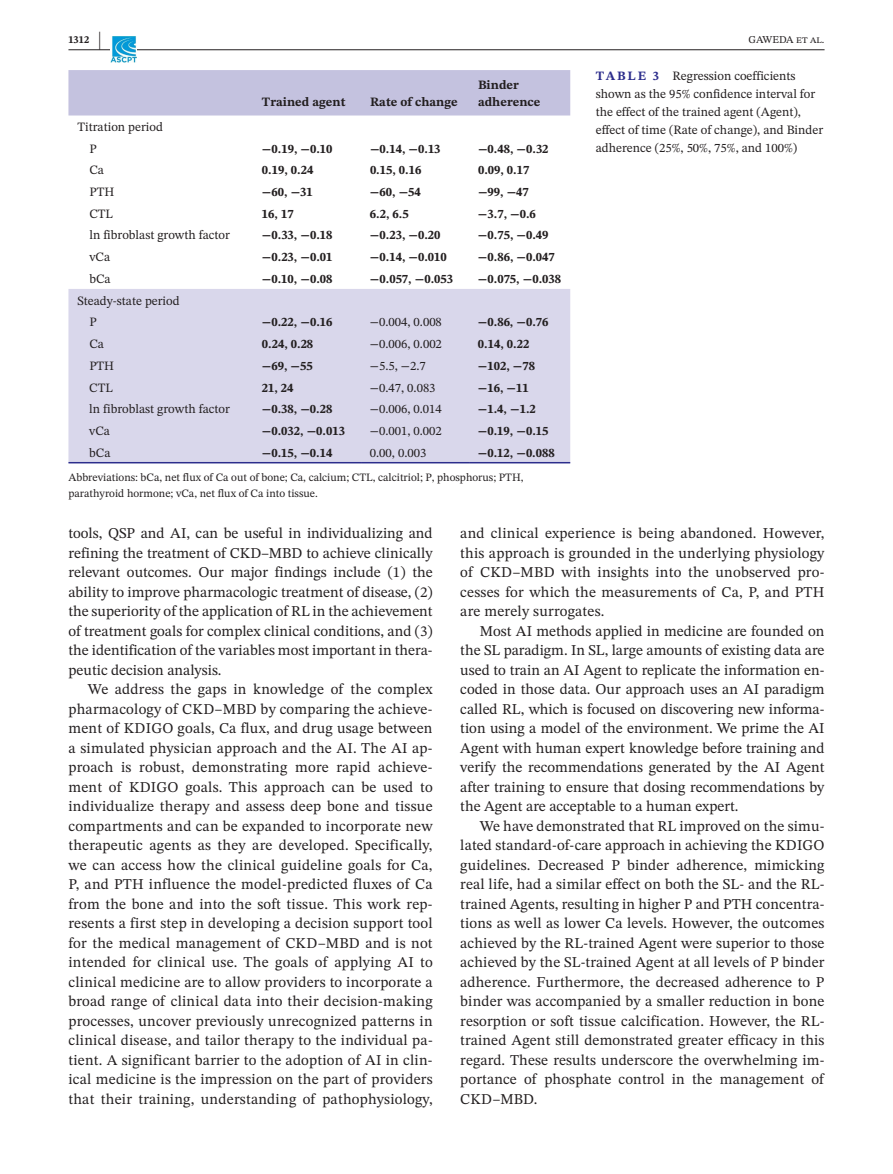
<style>
.page{position:relative;width:893px;height:1174px;background:#fff}
.page>*{position:absolute;margin:0;border:0;box-sizing:border-box;transform-origin:0 0}
.t1{font:15px/19.5px "STIX Two Text";letter-spacing:.01em;color:#231f20;text-align:justify}
.t2{font:700 12.75px/17.2px "STIX Two Text";color:#231f20}
.t3{font:12.75px/18px "STIX Two Text";color:#231f20}
.t4{font:11.25px/15.8px "STIX Two Text";color:#231f20}
.t5{font:10.5px "STIX Two Text";color:#231f20}
.t6{font:700 10.5px "STIX Two Text";color:#231f20}
.s1{font-size:21px}
.s2{font-weight:700;color:#2c2d8c}
</style>
<div class="page">
<hr style="left:68px;top:49px;width:756px;height:1px;background:#231f20">
<img style="left:111px;top:37px;width:25px;height:25px">
<div style="left:68px;top:70px;width:502px;height:45px;background:#c4c2df"></div>
<div style="left:68px;top:289px;width:502px;height:173px;background:#d9d7eb"></div>
<hr style="left:68px;top:462px;width:185px;height:1px;background:#2c2d8c">
<hr style="left:253px;top:462px;width:108px;height:1px;background:#2c2d8c">
<hr style="left:361px;top:462px;width:108px;height:1px;background:#2c2d8c">
<hr style="left:469px;top:462px;width:101px;height:1px;background:#2c2d8c">
<p class="t6" style="left:68px;top:32px;width:34px">1312 <span class="s1">|</span></p>
<p class="t5" style="left:749px;top:32px;width:77px">GAWEDA et al.</p>
<p class="t3" style="left:89px;top:116px;width:75px;line-height:21.8px;text-indent:-12px">Titration period<br>P</p>
<p class="t2" style="left:262px;top:94px;width:85px">Trained agent</p>
<p class="t2" style="left:370px;top:94px;width:89px">Rate of change</p>
<p class="t2" style="left:478px;top:76px;width:64px">Binder adherence</p>
<p class="t2" style="left:262px;top:140px;width:72px">−0.19, −0.10</p>
<p class="t2" style="left:370px;top:140px;width:72px">−0.14, −0.13</p>
<p class="t2" style="left:478px;top:140px;width:72px">−0.48, −0.32</p>
<p class="t3" style="left:89px;top:161px;width:16px">Ca</p>
<p class="t2" style="left:262px;top:162px;width:53px">0.19, 0.24</p>
<p class="t2" style="left:370px;top:162px;width:53px">0.15, 0.16</p>
<p class="t2" style="left:478px;top:162px;width:53px">0.09, 0.17</p>
<p class="t3" style="left:89px;top:183px;width:26px">PTH</p>
<p class="t2" style="left:262px;top:183px;width:52px">−60, −31</p>
<p class="t2" style="left:370px;top:183px;width:52px">−60, −54</p>
<p class="t2" style="left:478px;top:183px;width:52px">−99, −47</p>
<p class="t3" style="left:89px;top:204px;width:25px">CTL</p>
<p class="t2" style="left:262px;top:205px;width:33px">16, 17</p>
<p class="t2" style="left:370px;top:205px;width:40px">6.2, 6.5</p>
<p class="t2" style="left:478px;top:205px;width:59px">−3.7, −0.6</p>
<p class="t3" style="left:89px;top:226px;width:142px">ln fibroblast growth factor</p>
<p class="t2" style="left:262px;top:227px;width:72px">−0.33, −0.18</p>
<p class="t2" style="left:370px;top:227px;width:72px">−0.23, −0.20</p>
<p class="t2" style="left:478px;top:227px;width:72px">−0.75, −0.49</p>
<p class="t3" style="left:89px;top:248px;width:22px">vCa</p>
<p class="t2" style="left:262px;top:249px;width:72px">−0.23, −0.01</p>
<p class="t2" style="left:370px;top:249px;width:78px">−0.14, −0.010</p>
<p class="t2" style="left:478px;top:249px;width:78px">−0.86, −0.047</p>
<p class="t3" style="left:89px;top:270px;width:23px">bCa</p>
<p class="t2" style="left:262px;top:270px;width:72px">−0.10, −0.08</p>
<p class="t2" style="left:370px;top:270px;width:85px">−0.057, −0.053</p>
<p class="t2" style="left:478px;top:270px;width:85px">−0.075, −0.038</p>
<p class="t3" style="left:89px;top:289px;width:92px;line-height:21.8px;text-indent:-12px">Steady-state period<br>P</p>
<p class="t2" style="left:262px;top:314px;width:72px">−0.22, −0.16</p>
<p class="t3" style="left:370px;top:313px;width:74px">−0.004, 0.008</p>
<p class="t2" style="left:478px;top:314px;width:72px">−0.86, −0.76</p>
<p class="t3" style="left:89px;top:335px;width:16px">Ca</p>
<p class="t2" style="left:262px;top:335px;width:53px">0.24, 0.28</p>
<p class="t3" style="left:370px;top:335px;width:74px">−0.006, 0.002</p>
<p class="t2" style="left:478px;top:335px;width:53px">0.14, 0.22</p>
<p class="t3" style="left:89px;top:356px;width:26px">PTH</p>
<p class="t2" style="left:262px;top:357px;width:52px">−69, −55</p>
<p class="t3" style="left:370px;top:356px;width:57px">−5.5, −2.7</p>
<p class="t2" style="left:478px;top:357px;width:59px">−102, −78</p>
<p class="t3" style="left:89px;top:378px;width:25px">CTL</p>
<p class="t2" style="left:262px;top:379px;width:33px">21, 24</p>
<p class="t3" style="left:370px;top:378px;width:67px">−0.47, 0.083</p>
<p class="t2" style="left:478px;top:379px;width:52px">−16, −11</p>
<p class="t3" style="left:89px;top:400px;width:142px">ln fibroblast growth factor</p>
<p class="t2" style="left:262px;top:401px;width:72px">−0.38, −0.28</p>
<p class="t3" style="left:370px;top:400px;width:74px">−0.006, 0.014</p>
<p class="t2" style="left:478px;top:401px;width:59px">−1.4, −1.2</p>
<p class="t3" style="left:89px;top:421px;width:22px">vCa</p>
<p class="t2" style="left:262px;top:422px;width:85px">−0.032, −0.013</p>
<p class="t3" style="left:370px;top:421px;width:74px">−0.001, 0.002</p>
<p class="t2" style="left:478px;top:422px;width:72px">−0.19, −0.15</p>
<p class="t3" style="left:89px;top:443px;width:23px">bCa</p>
<p class="t2" style="left:262px;top:444px;width:72px">−0.15, −0.14</p>
<p class="t3" style="left:370px;top:443px;width:58px">0.00, 0.003</p>
<p class="t2" style="left:478px;top:444px;width:78px">−0.12, −0.088</p>
<p class="t4" style="left:68px;top:470px;width:457px">Abbreviations: bCa, net flux of Ca out of bone; Ca, calcium; CTL, calcitriol; P, phosphorus; PTH, parathyroid hormone; vCa, net flux of Ca into tissue.</p>
<p class="t3" style="left:596px;top:66px;width:229px"><span class="s2">TABLE 3</span> Regression coefficients shown as the 95% confidence interval for the effect of the trained agent (Agent), effect of time (Rate of change), and Binder adherence (25%, 50%, 75%, and 100%)</p>
<p class="t1" style="left:68px;top:523px;width:366px">tools, QSP and AI, can be useful in individualizing and refining the treatment of CKD–MBD to achieve clinically relevant outcomes. Our major findings include (1) the ability to improve pharmacologic treatment of disease, (2) the superiority of the application of RL in the achievement of treatment goals for complex clinical conditions, and (3) the identification of the variables most important in thera&shy;peutic decision analysis.</p>
<p class="t1" style="left:68px;top:679px;width:366px;text-indent:20px">We address the gaps in knowledge of the complex pharmacology of CKD–MBD by comparing the achieve&shy;ment of KDIGO goals, Ca flux, and drug usage between a simulated physician approach and the AI. The AI ap&shy;proach is robust, demonstrating more rapid achieve&shy;ment of KDIGO goals. This approach can be used to individualize therapy and assess deep bone and tissue compartments and can be expanded to incorporate new therapeutic agents as they are developed. Specifically, we can access how the clinical guideline goals for Ca, P, and PTH influence the model-predicted fluxes of Ca from the bone and into the soft tissue. This work rep&shy;resents a first step in developing a decision support tool for the medical management of CKD–MBD and is not intended for clinical use. The goals of applying AI to clinical medicine are to allow providers to incorporate a broad range of clinical data into their decision-making processes, uncover previously unrecognized patterns in clinical disease, and tailor therapy to the individual pa&shy;tient. A significant barrier to the adoption of AI in clin&shy;ical medicine is the impression on the part of providers that their training, understanding of pathophysiology,</p>
<p class="t1" style="left:460px;top:523px;width:366px">and clinical experience is being abandoned. However, this approach is grounded in the underlying physiology of CKD–MBD with insights into the unobserved pro&shy;cesses for which the measurements of Ca, P, and PTH are merely surrogates.</p>
<p class="t1" style="left:460px;top:621px;width:366px;text-indent:19px">Most AI methods applied in medicine are founded on the SL paradigm. In SL, large amounts of existing data are used to train an AI Agent to replicate the information en&shy;coded in those data. Our approach uses an AI paradigm called RL, which is focused on discovering new informa&shy;tion using a model of the environment. We prime the AI Agent with human expert knowledge before training and verify the recommendations generated by the AI Agent after training to ensure that dosing recommendations by the Agent are acceptable to a human expert.</p>
<p class="t1" style="left:460px;top:816px;width:366px;text-indent:19px">We have demonstrated that RL improved on the simu&shy;lated standard-of-care approach in achieving the KDIGO guidelines. Decreased P binder adherence, mimicking real life, had a similar effect on both the SL- and the RL&shy;trained Agents, resulting in higher P and PTH concentra&shy;tions as well as lower Ca levels. However, the outcomes achieved by the RL-trained Agent were superior to those achieved by the SL-trained Agent at all levels of P binder adherence. Furthermore, the decreased adherence to P binder was accompanied by a smaller reduction in bone resorption or soft tissue calcification. However, the RL&shy;trained Agent still demonstrated greater efficacy in this regard. These results underscore the overwhelming im&shy;portance of phosphate control in the management of CKD–MBD.</p>
</div>
